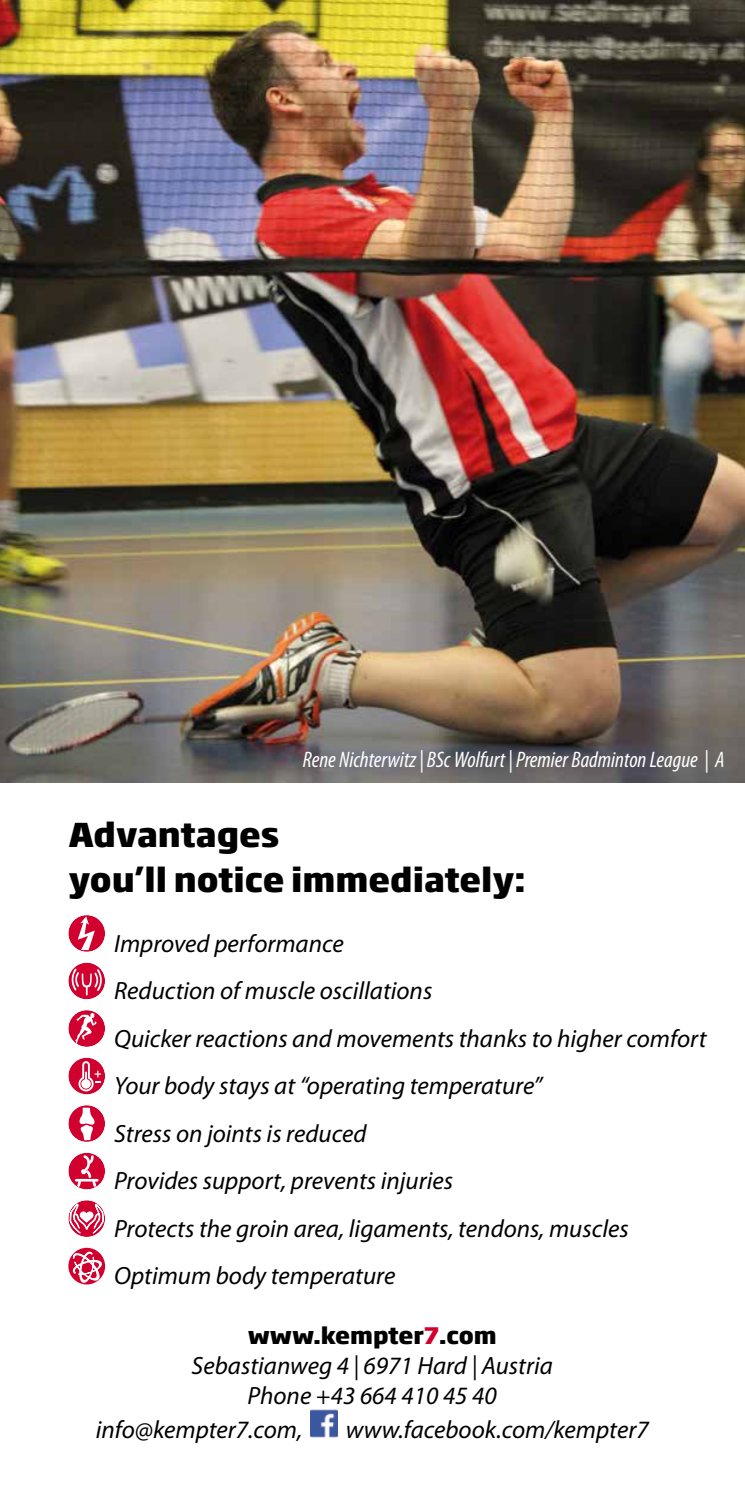
<style>
.page{position:relative;width:745px;height:1489px;background:#fff}
.page>*{position:absolute;margin:0;border:0;box-sizing:border-box;transform-origin:0 0}
.t1{font:800 32.5px/45px "Soho Gothic Pro";color:#000}
.t2{font:italic 25px/47.5px "Myriad Pro";color:#000;text-align:center}
.t3{font:italic condensed 22.5px "Myriad Pro";color:#fff}
.t4{font:800 22.5px "Soho Gothic Pro";color:#000}
.s1{color:#d2002e}
</style>
<div class="page">
<img style="left:0;top:0;width:744px;height:782px">
<img style="left:310px;top:1409px;width:27px;height:28px">
<div style="left:68px;top:915px;width:37px;height:36px;background:#d2002e;border-radius:50%"></div>
<svg style="left:78px;top:916px;width:17px;height:34px"></svg>
<svg style="left:68px;top:962px;width:37px;height:37px"></svg>
<svg style="left:72px;top:968px;width:30px;height:27px"></svg>
<div style="left:68px;top:1010px;width:37px;height:36px;background:#d2002e;border-radius:50%"></div>
<svg style="left:75px;top:1013px;width:21px;height:30px"></svg>
<svg style="left:68px;top:1057px;width:37px;height:37px"></svg>
<svg style="left:78px;top:1060px;width:23px;height:31px"></svg>
<div style="left:68px;top:1105px;width:37px;height:36px;background:#d2002e;border-radius:50%"></div>
<svg style="left:79px;top:1107px;width:16px;height:33px"></svg>
<svg style="left:68px;top:1152px;width:37px;height:37px"></svg>
<svg style="left:75px;top:1155px;width:23px;height:31px"></svg>
<div style="left:68px;top:1200px;width:37px;height:36px;background:#d2002e;border-radius:50%"></div>
<svg style="left:69px;top:1200px;width:35px;height:34px"></svg>
<svg style="left:68px;top:1247px;width:37px;height:37px"></svg>
<svg style="left:72px;top:1247px;width:30px;height:36px"></svg>
<p class="t3" style="left:302px;top:747px;width:423px">Rene Nichterwitz | BSc Wolfurt | Premier Badminton League | A</p>
<h1 class="t1" style="left:68px;top:810px;width:458px">Advantages<br>you’ll notice immediately:</h1>
<p class="t2" style="left:114px;top:920px;width:593px;text-align:left">Improved performance<br>Reduction of muscle oscillations<br>Quicker reactions and movements thanks to higher comfort Your body stays at “operating temperature”<br>Stress on joints is reduced<br>Provides support, prevents injuries<br>Protects the groin area, ligaments, tendons, muscles Optimum body temperature</p>
<p class="t4" style="left:247px;top:1317px;width:250px">www.kempter<span class="s1">7</span>.com</p>
<p class="t2" style="left:191px;top:1351px;width:362px;line-height:30px">Sebastianweg 4 | 6971 Hard | Austria<br>Phone +43 664 410 45 40</p>
<p class="t2" style="left:96px;top:1406px;width:208px">info@kempter7.com,</p>
<p class="t2" style="left:345px;top:1406px;width:304px">www.facebook.com/kempter7</p>
</div>
